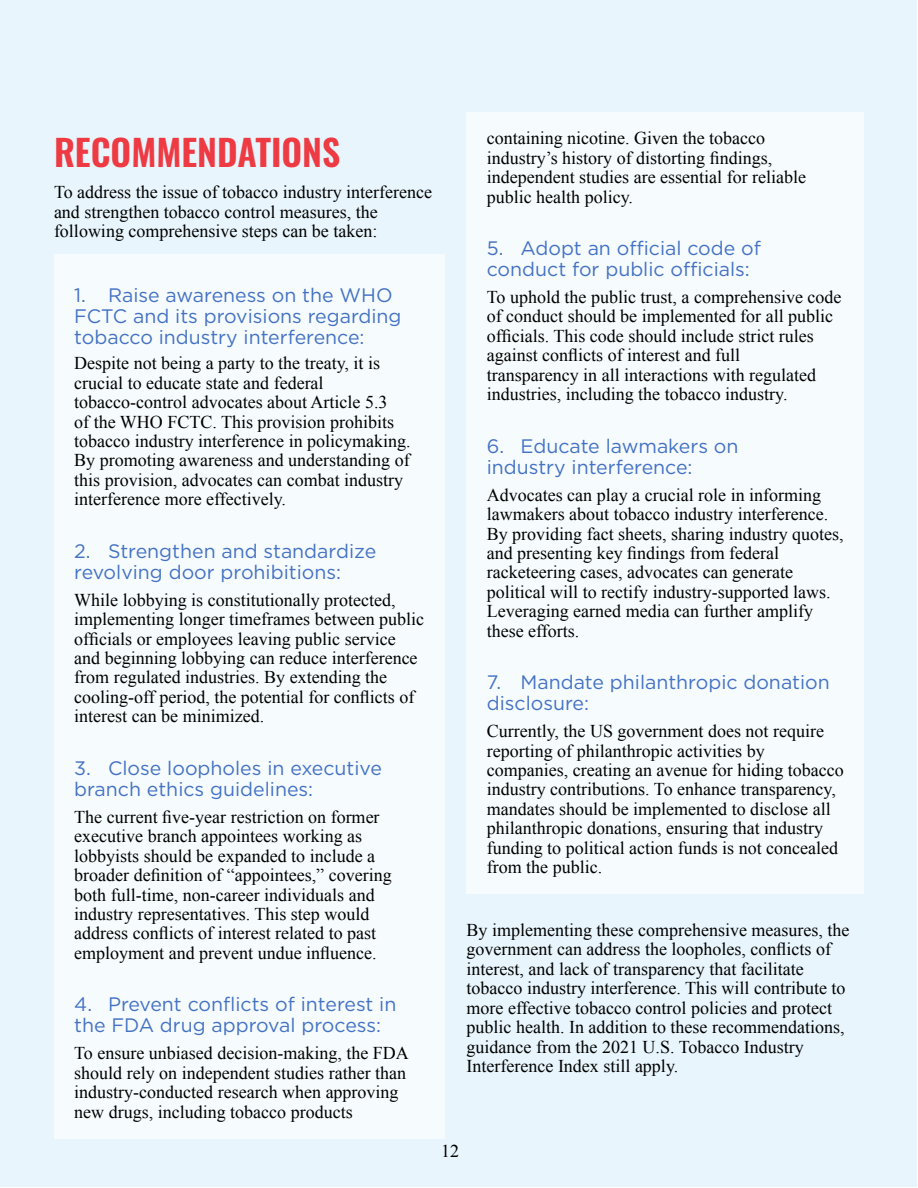
<style>
.page{position:relative;width:918px;height:1188px;background:#fff}
.page>*{position:absolute;margin:0;border:0;box-sizing:border-box;transform-origin:0 0}
.t1{font:36px "Oswald";color:#ee3a43}
.indent{font:19.5px/21px "Gotham";color:#4472c4}
.indent-2{font:18px/19.5px "Times New Roman";color:#000}
</style>
<div class="page">
<div style="left:1px;top:1px;width:916px;height:1186px;background:#e8f5fc"></div>
<div style="left:54px;top:254px;width:391px;height:884px;background:#f6fbfd"></div>
<div style="left:467px;top:112px;width:397px;height:782px;background:#f6fbfd"></div>
<p class="t1" style="left:54px;top:120px;width:288px">RECOMMENDATIONS</p>
<p class="indent-2" style="left:54px;top:182px;width:380px">To address the issue of tobacco industry interference and strengthen tobacco control measures, the following comprehensive steps can be taken:</p>
<p class="indent" style="left:74px;top:284px;width:329px">1. Raise awareness on the WHO<br>FCTC and its provisions regarding tobacco industry interference:</p>
<p class="indent-2" style="left:74px;top:353px;width:338px">Despite not being a party to the treaty, it is crucial to educate state and federal tobacco-control advocates about Article 5.3<br>of the WHO FCTC. This provision prohibits tobacco industry interference in policymaking.<br>By promoting awareness and understanding of this provision, advocates can combat industry interference more effectively.</p>
<p class="indent" style="left:74px;top:540px;width:303px">2. Strengthen and standardize revolving door prohibitions:</p>
<p class="indent-2" style="left:74px;top:590px;width:351px">While lobbying is constitutionally protected, implementing longer timeframes between public officials or employees leaving public service and beginning lobbying can reduce interference from regulated industries. By extending the cooling-off period, the potential for conflicts of interest can be minimized.</p>
<p class="indent" style="left:74px;top:757px;width:309px">3. Close loopholes in executive branch ethics guidelines:</p>
<p class="indent-2" style="left:74px;top:807px;width:319px">The current five-year restriction on former executive branch appointees working as lobbyists should be expanded to include a broader definition of “appointees,” covering both full-time, non-career individuals and industry representatives. This step would address conflicts of interest related to past employment and prevent undue influence.</p>
<p class="indent" style="left:74px;top:993px;width:324px">4. Prevent conflicts of interest in the FDA drug approval process:</p>
<p class="indent-2" style="left:74px;top:1043px;width:336px">To ensure unbiased decision-making, the FDA should rely on independent studies rather than industry-conducted research when approving new drugs, including tobacco products</p>
<p class="indent-2" style="left:487px;top:128px;width:321px">containing nicotine. Given the tobacco industry’s history of distorting findings, independent studies are essential for reliable public health policy.</p>
<p class="indent" style="left:487px;top:237px;width:276px">5. Adopt an official code of conduct for public officials:</p>
<p class="indent-2" style="left:487px;top:287px;width:356px">To uphold the public trust, a comprehensive code of conduct should be implemented for all public officials. This code should include strict rules against conflicts of interest and full<br>transparency in all interactions with regulated industries, including the tobacco industry.</p>
<p class="indent" style="left:487px;top:435px;width:253px">6. Educate lawmakers on industry interference:</p>
<p class="indent-2" style="left:487px;top:485px;width:358px">Advocates can play a crucial role in informing lawmakers about tobacco industry interference.<br>By providing fact sheets, sharing industry quotes, and presenting key findings from federal racketeering cases, advocates can generate political will to rectify industry-supported laws.<br>Leveraging earned media can further amplify these efforts.</p>
<p class="indent" style="left:487px;top:671px;width:345px">7. Mandate philanthropic donation disclosure:</p>
<p class="indent-2" style="left:487px;top:721px;width:358px">Currently, the US government does not require reporting of philanthropic activities by companies, creating an avenue for hiding tobacco industry contributions. To enhance transparency, mandates should be implemented to disclose all philanthropic donations, ensuring that industry funding to political action funds is not concealed from the public.</p>
<p class="indent-2" style="left:467px;top:920px;width:384px">By implementing these comprehensive measures, the government can address the loopholes, conflicts of interest, and lack of transparency that facilitate tobacco industry interference. This will contribute to more effective tobacco control policies and protect public health. In addition to these recommendations, guidance from the 2021 U.S. Tobacco Industry Interference Index still apply.</p>
<p class="indent-2" style="left:441px;top:1141px;width:19px">12</p>
</div>
